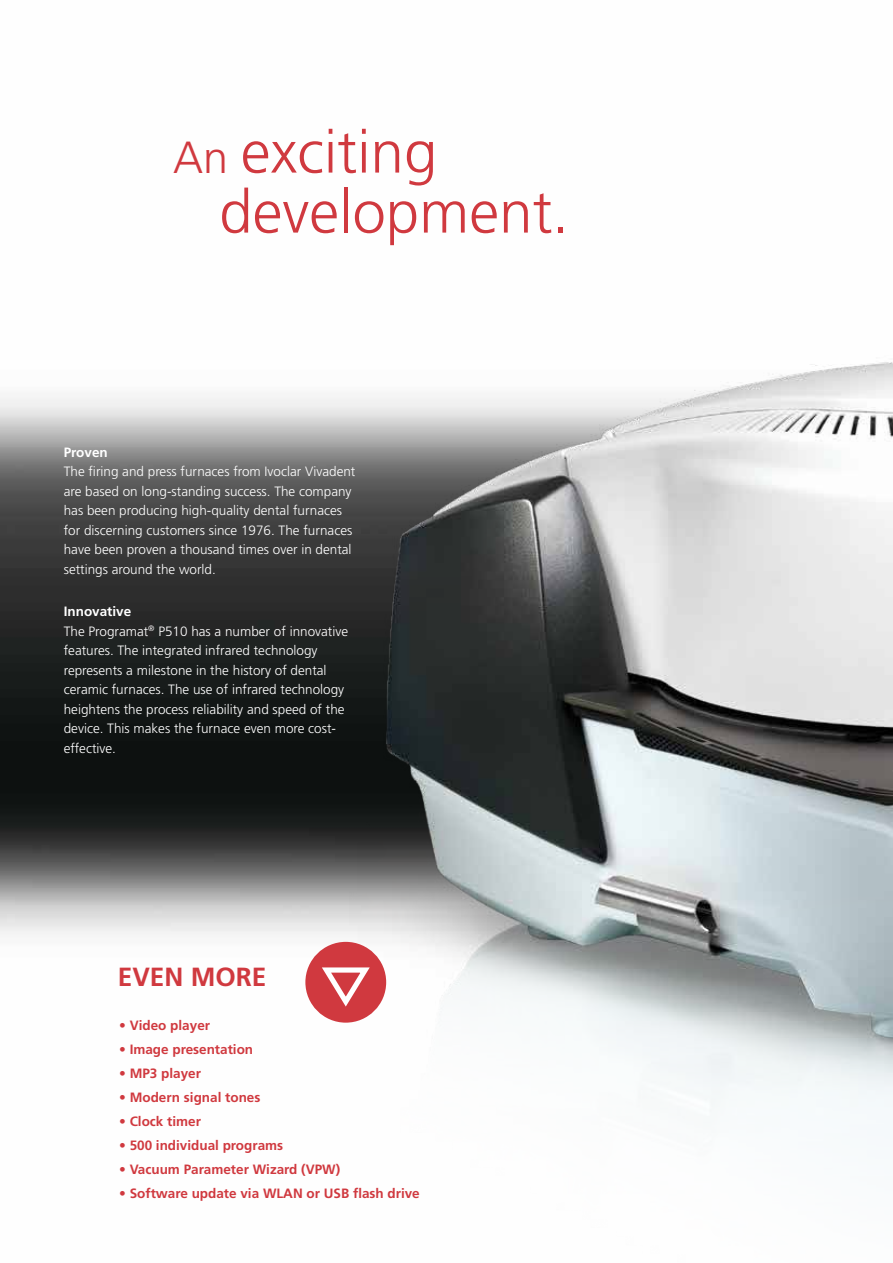
<style>
.page{position:relative;width:893px;height:1263px;background:#fff}
.page>*{position:absolute;margin:0;border:0;box-sizing:border-box;transform-origin:0 0}
.t1{font:300 60px/60px "Frutiger";color:#d0393f}
.t2{font:700 26.25px "Frutiger";color:#d0393f}
.t3{font:300 13.5px/19.5px "Frutiger";color:#fff}
.t4{font:700 13.5px "Frutiger";color:#d0393f}
.t5{font:700 13.5px "Frutiger";color:#fff}
.s1{font-size:45px}
.s2{font-weight:700}
</style>
<div class="page">
<img style="left:0;top:397px;width:221px;height:538px">
<img style="left:221px;top:362px;width:672px;height:749px">
<div style="left:305px;top:942px;width:81px;height:81px;background:#d0393f;border-radius:50%"></div>
<svg style="left:322px;top:967px;width:48px;height:40px"></svg>
<h1 class="t1" style="left:219px;top:123px;width:352px;text-indent:-46px"><span class="s1">An</span> exciting development.</h1>
<p class="t5" style="left:64px;top:444px;width:46px">Proven</p>
<p class="t3" style="left:64px;top:462px;width:293px">The firing and press furnaces from Ivoclar Vivadent are based on long-standing success. The company has been producing high-quality dental furnaces for discerning customers since 1976. The furnaces have been proven a thousand times over in dental settings around the world.</p>
<p class="t3" style="left:64px;top:602px;width:286px"><span class="s2">Innovative<br></span>The Programat<sup>®</sup> P510 has a number of innovative features. The integrated infrared technology represents a milestone in the history of dental ceramic furnaces. The use of infrared technology heightens the process reliability and speed of the device. This makes the furnace even more cost&shy;effective.</p>
<h2 class="t2" style="left:118px;top:961px;width:150px">EVEN MORE</h2>
<p class="t4" style="left:119px;top:1017px;width:92px">• Video player</p>
<p class="t4" style="left:119px;top:1041px;width:136px">• Image presentation</p>
<p class="t4" style="left:119px;top:1065px;width:83px">• MP3 player</p>
<p class="t4" style="left:119px;top:1089px;width:143px">• Modern signal tones</p>
<p class="t4" style="left:119px;top:1113px;width:83px">• Clock timer</p>
<p class="t4" style="left:119px;top:1137px;width:166px">• 500 individual programs</p>
<p class="t4" style="left:119px;top:1161px;width:223px">• Vacuum Parameter Wizard (VPW)</p>
<p class="t4" style="left:119px;top:1185px;width:302px">• Software update via WLAN or USB flash drive</p>
</div>
